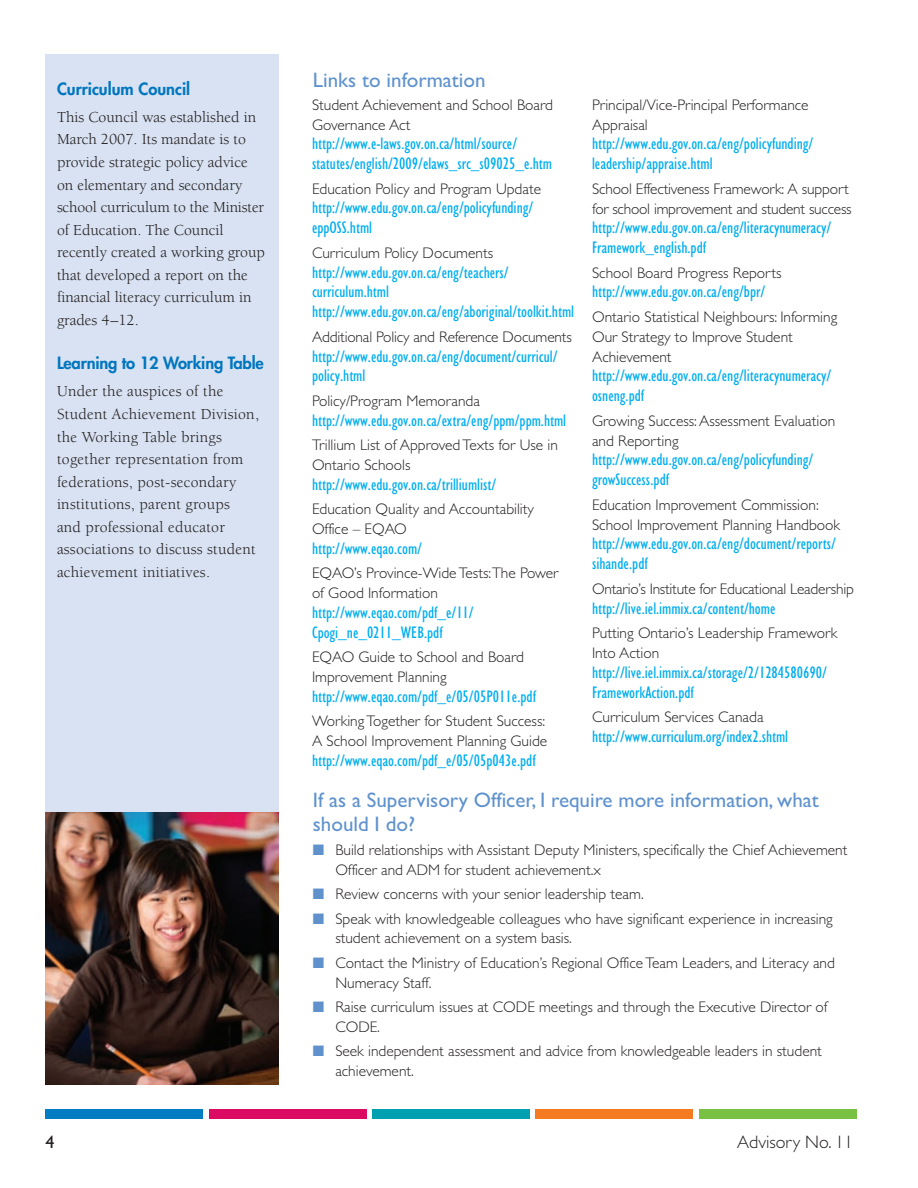
<style>
.page{position:relative;width:918px;height:1188px;background:#fff}
.page>*{position:absolute;margin:0;border:0;box-sizing:border-box;transform-origin:0 0}
.t1{font:21px/24px "Gill Sans";color:#5f92cd}
.t2{font:300 18px "Gill Sans";color:#231f20}
.t3{font:18px "Gill Sans";color:#231f20}
.t4{font:condensed 17.25px/19.8px "Gill Sans";color:#00aeef}
.t5{font:800 16.5px "Futura";letter-spacing:-.01em;color:#0076be}
.t6{font:15.75px/22.5px "Berkeley";color:#231f20}
.t7{font:300 15.3px/20px "Gill Sans";color:#231f20}
.s1{color:#5f92cd}
</style>
<div class="page">
<div style="left:46px;top:1109px;width:157px;height:10px;background:#007cc2"></div>
<div style="left:209px;top:1109px;width:157px;height:10px;background:#db0a62"></div>
<div style="left:373px;top:1109px;width:157px;height:10px;background:#00a0b0"></div>
<div style="left:536px;top:1109px;width:157px;height:10px;background:#f47b21"></div>
<div style="left:699px;top:1109px;width:157px;height:10px;background:#79c142"></div>
<div style="left:45px;top:54px;width:234px;height:1030px;background:#d8e2f2"></div>
<img style="left:45px;top:812px;width:234px;height:272px">
<p class="t5" style="left:57px;top:81px;width:135px">Curriculum Council</p>
<p class="t6" style="left:57px;top:107px;width:209px">This Council was established in<br>March 2007. Its mandate is to provide strategic policy advice on elementary and secondary school curriculum to the Minister of Education. The Council recently created a working group that developed a report on the financial literacy curriculum in grades 4–12.</p>
<p class="t5" style="left:57px;top:356px;width:208px">Learning to 12 Working Table</p>
<p class="t6" style="left:57px;top:382px;width:204px">Under the auspices of the<br>Student Achievement Division, the Working Table brings together representation from federations, post-secondary institutions, parent groups<br>and professional educator associations to discuss student achievement initiatives.</p>
<h1 class="t1" style="left:313px;top:67px;width:174px">Links to information</h1>
<p class="t7" style="left:312px;top:94px;width:243px">Student Achievement and School Board<br>Governance Act</p>
<p class="t4" style="left:312px;top:135px;width:242px">http://www.e-laws.gov.on.ca/html/source/ statutes/english/2009/elaws_src_s09025_e.htm</p>
<p class="t7" style="left:312px;top:178px;width:231px">Education Policy and Program Update</p>
<p class="t4" style="left:312px;top:199px;width:223px">http://www.edu.gov.on.ca/eng/policyfunding/ eppOSS.html</p>
<p class="t7" style="left:312px;top:242px;width:183px">Curriculum Policy Documents</p>
<p class="t4" style="left:312px;top:264px;width:264px">http://www.edu.gov.on.ca/eng/teachers/ curriculum.html http://www.edu.gov.on.ca/eng/aboriginal/toolkit.html</p>
<p class="t7" style="left:312px;top:326px;width:261px">Additional Policy and Reference Documents</p>
<p class="t4" style="left:312px;top:348px;width:247px">http://www.edu.gov.on.ca/eng/document/curricul/ policy.html</p>
<p class="t7" style="left:312px;top:391px;width:169px">Policy/Program Memoranda</p>
<p class="t4" style="left:312px;top:412px;width:256px">http://www.edu.gov.on.ca/extra/eng/ppm/ppm.html</p>
<p class="t7" style="left:312px;top:435px;width:247px">Trillium List of ApprovedTexts for Use in<br>Ontario Schools</p>
<p class="t4" style="left:312px;top:476px;width:186px">http://www.edu.gov.on.ca/trilliumlist/</p>
<p class="t7" style="left:312px;top:499px;width:223px">Education Quality and Accountability<br>Office – EQAO</p>
<p class="t4" style="left:312px;top:540px;width:112px">http://www.eqao.com/</p>
<p class="t7" style="left:312px;top:563px;width:248px">EQAO’s Province-WideTests:The Power of Good Information</p>
<p class="t4" style="left:312px;top:604px;width:163px">http://www.eqao.com/pdf_e/11/<br>Cpogi_ne_0211_WEB.pdf</p>
<p class="t7" style="left:312px;top:647px;width:214px">EQAO Guide to School and Board<br>Improvement Planning</p>
<p class="t4" style="left:312px;top:688px;width:225px">http://www.eqao.com/pdf_e/05/05P011e.pdf</p>
<p class="t7" style="left:312px;top:711px;width:237px">WorkingTogether for Student Success:<br>A School Improvement Planning Guide</p>
<p class="t4" style="left:312px;top:752px;width:225px">http://www.eqao.com/pdf_e/05/05p043e.pdf</p>
<p class="t7" style="left:592px;top:94px;width:218px">Principal/Vice-Principal Performance<br>Appraisal</p>
<p class="t4" style="left:592px;top:135px;width:223px">http://www.edu.gov.on.ca/eng/policyfunding/ leadership/appraise.html</p>
<p class="t7" style="left:592px;top:178px;width:261px">School Effectiveness Framework: A support for school improvement and student success</p>
<p class="t4" style="left:592px;top:219px;width:241px">http://www.edu.gov.on.ca/eng/literacynumeracy/<br>Framework_english.pdf</p>
<p class="t7" style="left:592px;top:262px;width:191px">School Board Progress Reports</p>
<p class="t4" style="left:592px;top:283px;width:175px">http://www.edu.gov.on.ca/eng/bpr/</p>
<p class="t7" style="left:592px;top:307px;width:247px">Ontario Statistical Neighbours: Informing<br>Our Strategy to Improve Student<br>Achievement</p>
<p class="t4" style="left:592px;top:367px;width:241px">http://www.edu.gov.on.ca/eng/literacynumeracy/ osneng.pdf</p>
<p class="t7" style="left:592px;top:410px;width:245px">Growing Success:Assessment Evaluation and Reporting</p>
<p class="t4" style="left:592px;top:451px;width:223px">http://www.edu.gov.on.ca/eng/policyfunding/ growSuccess.pdf</p>
<p class="t7" style="left:592px;top:494px;width:250px">Education Improvement Commission:<br>School Improvement Planning Handbook</p>
<p class="t4" style="left:592px;top:535px;width:245px">http://www.edu.gov.on.ca/eng/document/reports/ sihande.pdf</p>
<p class="t7" style="left:592px;top:578px;width:263px">Ontario’s Institute for Educational Leadership</p>
<p class="t4" style="left:592px;top:600px;width:185px">http://live.iel.immix.ca/content/home</p>
<p class="t7" style="left:592px;top:623px;width:247px">Putting Ontario’s Leadership Framework<br>Into Action</p>
<p class="t4" style="left:592px;top:664px;width:236px">http://live.iel.immix.ca/storage/2/1284580690/<br>FrameworkAction.pdf</p>
<p class="t7" style="left:592px;top:707px;width:173px">Curriculum Services Canada</p>
<p class="t4" style="left:592px;top:728px;width:198px">http://www.curriculum.org/index2.shtml</p>
<h1 class="t1" style="left:313px;top:787px;width:508px">If as a Supervisory Officer, I require more information, what should I do?</h1>
<p class="t7" style="left:335px;top:840px;width:514px;text-indent:-22px"><span class="s1">■</span> Build relationships with Assistant Deputy Ministers, specifically the Chief Achievement<br>Officer and ADM for student achievement.x</p>
<p class="t7" style="left:313px;top:884px;width:332px"><span class="s1">■</span> Review concerns with your senior leadership team.</p>
<p class="t7" style="left:335px;top:908px;width:499px;text-indent:-22px"><span class="s1">■</span> Speak with knowledgeable colleagues who have significant experience in increasing student achievement on a system basis.</p>
<p class="t7" style="left:335px;top:953px;width:501px;text-indent:-22px"><span class="s1">■</span> Contact the Ministry of Education’s Regional OfficeTeam Leaders, and Literacy and<br>Numeracy Staff.</p>
<p class="t7" style="left:335px;top:997px;width:494px;text-indent:-22px"><span class="s1">■</span> Raise curriculum issues at CODE meetings and through the Executive Director of<br>CODE.</p>
<p class="t7" style="left:335px;top:1041px;width:488px;text-indent:-22px"><span class="s1">■</span> Seek independent assessment and advice from knowledgeable leaders in student achievement.</p>
<p class="t3" style="left:45px;top:1131px;width:11px">4</p>
<p class="t2" style="left:737px;top:1131px;width:118px">Advisory No. 11</p>
</div>
